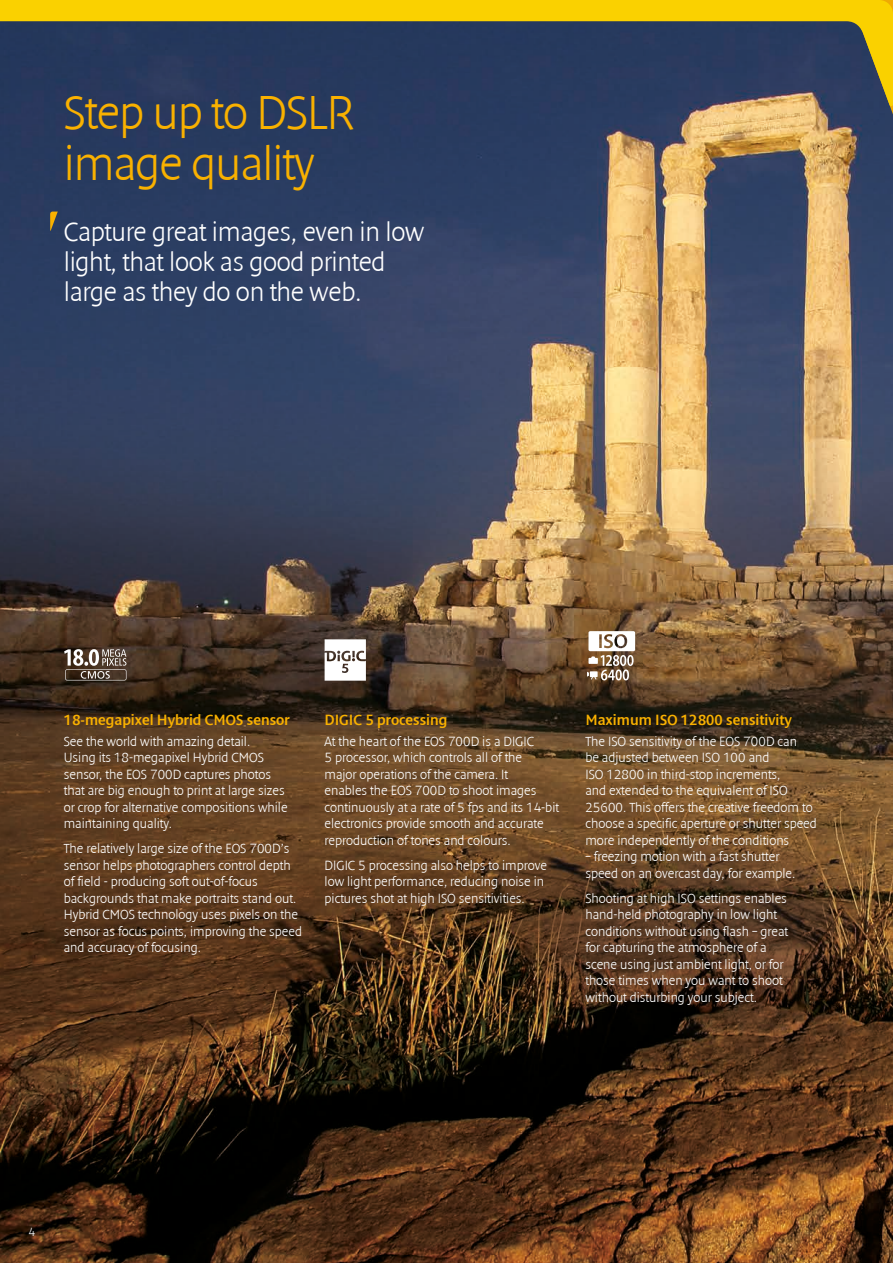
<style>
.page{position:relative;width:893px;height:1263px;background:#fff}
.page>*{position:absolute;margin:0;border:0;box-sizing:border-box;transform-origin:0 0}
.t1{font:300 48px/51px "Denda New";letter-spacing:-.02em;color:#f9b100}
.t2{font:300 27px/30px "Denda New";letter-spacing:-.01em;color:#fff}
.t3{font:15px "Denda New";color:#f9b100}
.t4{font:300 13.5px/16.5px "Denda New";color:#fff}
.t5{font:300 12px "Denda New";color:#fff}
</style>
<div class="page">
<img style="left:0;top:106px;width:893px;height:1157px">
<svg style="left:839px;top:106px;width:54px;height:189px"></svg>
<svg style="left:325px;top:639px;width:41px;height:42px"></svg>
<svg style="left:64px;top:649px;width:62px;height:31px"></svg>
<svg style="left:587px;top:631px;width:48px;height:49px"></svg>
<svg style="left:50px;top:212px;width:8px;height:19px"></svg>
<svg style="left:0;top:0;width:893px;height:106px;fill:#283a5d"></svg>
<h1 class="t1" style="left:64px;top:88px;width:293px">Step up to DSLR image quality</h1>
<h2 class="t2" style="left:64px;top:217px;width:362px">Capture great images, even in low light, that look as good printed large as they do on the web.</h2>
<p class="t3" style="left:64px;top:712px;width:228px">18-megapixel Hybrid CMOS sensor</p>
<p class="t4" style="left:64px;top:733px;width:225px">See the world with amazing detail.<br>Using its 18-megapixel Hybrid CMOS sensor, the EOS 700D captures photos that are big enough to print at large sizes or crop for alternative compositions while maintaining quality.</p>
<p class="t4" style="left:64px;top:840px;width:240px">The relatively large size of the EOS 700D’s sensor helps photographers control depth of field - producing soft out-of-focus backgrounds that make portraits stand out.<br>Hybrid CMOS technology uses pixels on the sensor as focus points, improving the speed and accuracy of focusing.</p>
<p class="t3" style="left:325px;top:712px;width:124px">DIGIC 5 processing</p>
<p class="t4" style="left:325px;top:733px;width:236px">At the heart of the EOS 700D is a DIGIC<br>5 processor, which controls all of the<br>major operations of the camera. It<br>enables the EOS 700D to shoot images continuously at a rate of 5 fps and its 14-bit electronics provide smooth and accurate reproduction of tones and colours.</p>
<p class="t4" style="left:325px;top:857px;width:224px">DIGIC 5 processing also helps to improve low light performance, reducing noise in pictures shot at high ISO sensitivities.</p>
<p class="t3" style="left:585px;top:712px;width:208px">Maximum ISO 12800 sensitivity</p>
<p class="t4" style="left:585px;top:733px;width:233px">The ISO sensitivity of the EOS 700D can<br>be adjusted between ISO 100 and<br>ISO 12800 in third-stop increments,<br>and extended to the equivalent of ISO 25600. This offers the creative freedom to choose a specific aperture or shutter speed more independently of the conditions</p>
<p class="t4" style="left:585px;top:848px;width:211px">– freezing motion with a fast shutter speed on an overcast day, for example.</p>
<p class="t4" style="left:585px;top:890px;width:204px">Shooting at high ISO settings enables hand-held photography in low light conditions without using flash – great for capturing the atmosphere of a scene using just ambient light, or for those times when you want to shoot without disturbing your subject.</p>
<p class="t5" style="left:29px;top:1225px;width:8px">4</p>
</div>
